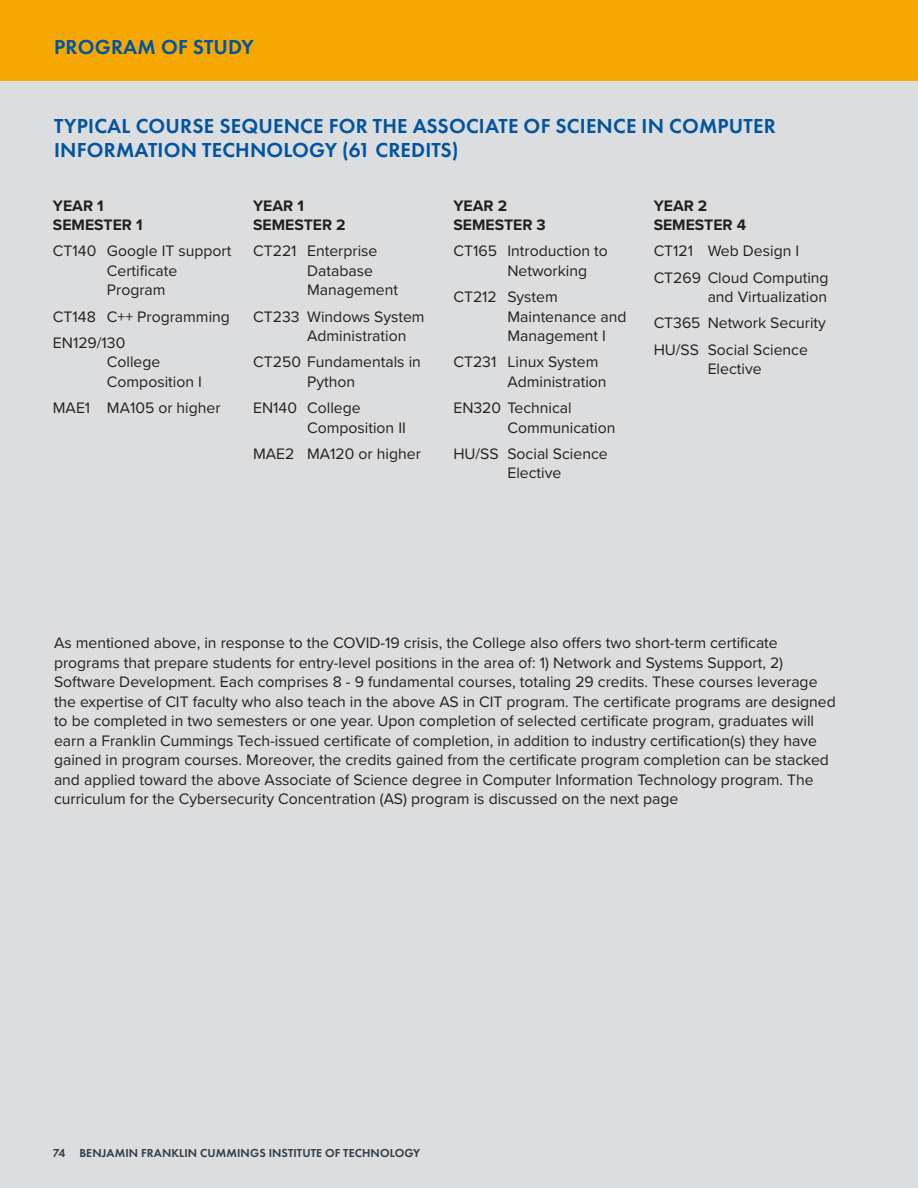
<style>
.page{position:relative;width:918px;height:1188px;background:#fff}
.page>*{position:absolute;margin:0;border:0;box-sizing:border-box;transform-origin:0 0}
.Subhead_2{font:600 21px/24px "Futura PT";letter-spacing:.01em;color:#0154a0}
.Body_Text{font:15.75px/19.5px "Proxima Nova";color:#231f20}
.Course_Sequence_Chart{font:15.75px/19.5px "Proxima Nova";color:#231f20}
.Subhead_2-2{font:700 15.75px/19.5px "Proxima Nova";color:#231f20}
.t1{font:600 12px "Futura PT";letter-spacing:.01em;color:#313e48}
</style>
<div class="page">
<div style="left:0;top:81px;width:918px;height:1107px;background:#dcdddf"></div>
<div style="left:0;top:0;width:918px;height:81px;background:#f6a800"></div>
<p class="Subhead_2" style="left:54px;top:35px;width:201px">PROGRAM OF STUDY</p>
<p class="Subhead_2" style="left:54px;top:113px;width:723px">TYPICAL COURSE SEQUENCE FOR THE ASSOCIATE OF SCIENCE IN COMPUTER<br>INFORMATION TECHNOLOGY (61 CREDITS)</p>
<p class="Subhead_2-2" style="left:53px;top:195px;width:91px">YEAR 1<br>SEMESTER 1</p>
<p class="Course_Sequence_Chart" style="left:107px;top:241px;width:126px;text-indent:-54px">CT140 Google IT support<br>Certificate<br>Program</p>
<p class="Course_Sequence_Chart" style="left:53px;top:306px;width:179px">CT148 C++ Programming</p>
<p class="Course_Sequence_Chart" style="left:107px;top:332px;width:96px;text-indent:-54px">EN129/130<br>College<br>Composition I</p>
<p class="Course_Sequence_Chart" style="left:53px;top:397px;width:169px">MAE1 MA105 or higher</p>
<p class="Subhead_2-2" style="left:453px;top:195px;width:94px">YEAR 2<br>SEMESTER 3</p>
<p class="Course_Sequence_Chart" style="left:507px;top:241px;width:102px;text-indent:-54px">CT165 Introduction to<br>Networking</p>
<p class="Course_Sequence_Chart" style="left:507px;top:286px;width:121px;text-indent:-54px">CT212 System<br>Maintenance and<br>Management I</p>
<p class="Course_Sequence_Chart" style="left:507px;top:352px;width:101px;text-indent:-54px">CT231 Linux System<br>Administration</p>
<p class="Course_Sequence_Chart" style="left:507px;top:397px;width:109px;text-indent:-54px">EN320 Technical<br>Communication</p>
<p class="Course_Sequence_Chart" style="left:453px;top:443px;width:156px;text-align:center">HU/SS Social Science<br>Elective</p>
<p class="Subhead_2-2" style="left:654px;top:195px;width:94px">YEAR 2<br>SEMESTER 4</p>
<p class="Course_Sequence_Chart" style="left:654px;top:241px;width:147px">CT121 Web Design I</p>
<p class="Course_Sequence_Chart" style="left:654px;top:267px;width:176px;text-align:right">CT269 Cloud Computing and Virtualization</p>
<p class="Course_Sequence_Chart" style="left:654px;top:313px;width:174px">CT365 Network Security</p>
<p class="Course_Sequence_Chart" style="left:654px;top:339px;width:156px;text-align:center">HU/SS Social Science<br>Elective</p>
<p class="Subhead_2-2" style="left:253px;top:195px;width:94px">YEAR 1<br>SEMESTER 2</p>
<p class="Course_Sequence_Chart" style="left:307px;top:241px;width:92px;text-indent:-54px">CT221 Enterprise<br>Database<br>Management</p>
<p class="Course_Sequence_Chart" style="left:307px;top:306px;width:119px;text-indent:-54px">CT233 Windows System<br>Administration</p>
<p class="Course_Sequence_Chart" style="left:307px;top:352px;width:115px;text-indent:-54px">CT250 Fundamentals in<br>Python</p>
<p class="Course_Sequence_Chart" style="left:307px;top:397px;width:100px;text-indent:-54px">EN140 College<br>Composition II</p>
<p class="Course_Sequence_Chart" style="left:253px;top:443px;width:169px">MAE2 MA120 or higher</p>
<p class="Body_Text" style="left:54px;top:633px;width:783px">As mentioned above, in response to the COVID-19 crisis, the College also offers two short-term certificate programs that prepare students for entry-level positions in the area of: 1) Network and Systems Support, 2)<br>Software Development. Each comprises 8 - 9 fundamental courses, totaling 29 credits. These courses leverage the expertise of CIT faculty who also teach in the above AS in CIT program. The certificate programs are designed to be completed in two semesters or one year. Upon completion of selected certificate program, graduates will earn a Franklin Cummings Tech-issued certificate of completion, in addition to industry certification(s) they have gained in program courses. Moreover, the credits gained from the certificate program completion can be stacked and applied toward the above Associate of Science degree in Computer Information Technology program. The curriculum for the Cybersecurity Concentration (AS) program is discussed on the next page</p>
<p class="t1" style="left:53px;top:1145px;width:369px">74 BENJAMIN FRANKLIN CUMMINGS INSTITUTE OF TECHNOLOGY</p>
</div>
